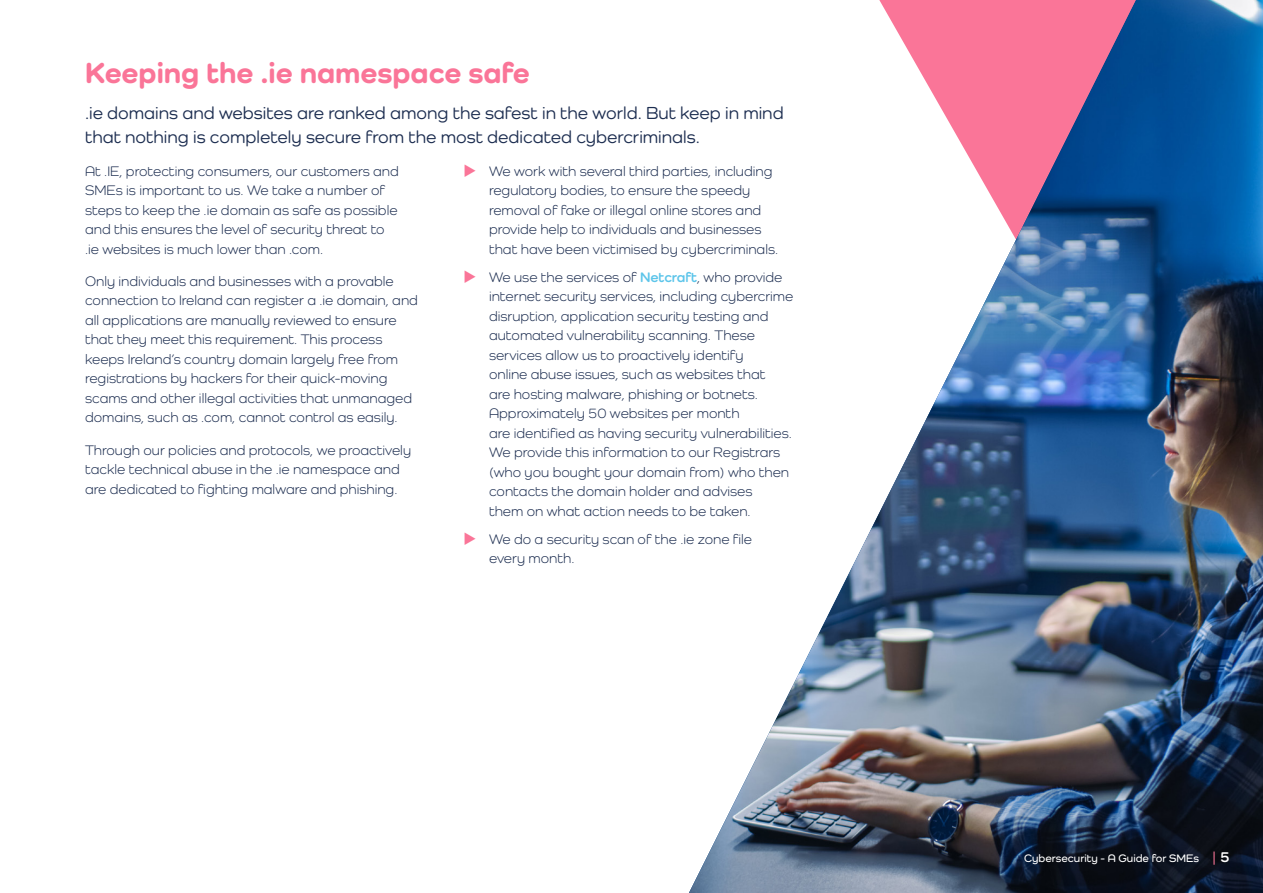
<style>
.page{position:relative;width:1263px;height:893px;background:#fff}
.page>*{position:absolute;margin:0;border:0;box-sizing:border-box;transform-origin:0 0}
.t1{font:800 30px "Como";color:#fa7598}
.t2{font:500 18px/24px "Como";color:#1c2d50}
.t3{font:14.25px/19.5px "Como";color:#1c2d50}
.t4{font:600 11.25px "Como";color:#fff}
.s1{color:#fa7598}
.s2{font-weight:700;color:#5dc5ea}
.s3{font-size:15px;color:#fa7598}
.s4{font-weight:700;font-size:15px}
</style>
<div class="page">
<img style="left:689px;top:0;width:574px;height:893px">
<h1 class="t1" style="left:85px;top:54px;width:446px">Keeping the .ie namespace safe</h1>
<p class="t2" style="left:85px;top:101px;width:700px">.ie domains and websites are ranked among the safest in the world. But keep in mind that nothing is completely secure from the most dedicated cybercriminals.</p>
<p class="t3" style="left:85px;top:161px;width:315px">At .IE, protecting consumers, our customers and SMEs is important to us. We take a number of steps to keep the .ie domain as safe as possible and this ensures the level of security threat to .ie websites is much lower than .com.</p>
<p class="t3" style="left:85px;top:271px;width:334px">Only individuals and businesses with a provable connection to Ireland can register a .ie domain, and all applications are manually reviewed to ensure that they meet this requirement. This process keeps Ireland’s country domain largely free from registrations by hackers for their quick-moving scams and other illegal activities that unmanaged domains, such as .com, cannot control as easily.</p>
<p class="t3" style="left:85px;top:440px;width:328px">Through our policies and protocols, we proactively tackle technical abuse in the .ie namespace and are dedicated to fighting malware and phishing.</p>
<p class="t3" style="left:489px;top:161px;width:291px;text-indent:-26px"><span class="s1">◆</span> We work with several third parties, including regulatory bodies, to ensure the speedy removal of fake or illegal online stores and provide help to individuals and businesses that have been victimised by cybercriminals.</p>
<p class="t3" style="left:489px;top:267px;width:306px;text-indent:-26px"><span class="s1">◆</span> We use the services of <span class="s2">Netcraft</span>, who provide internet security services, including cybercrime disruption, application security testing and automated vulnerability scanning. These services allow us to proactively identify<br>online abuse issues, such as websites that<br>are hosting malware, phishing or botnets.<br>Approximately 50 websites per month<br>are identified as having security vulnerabilities.<br>We provide this information to our Registrars (who you bought your domain from) who then contacts the domain holder and advises<br>them on what action needs to be taken.</p>
<p class="t3" style="left:489px;top:529px;width:264px;text-indent:-26px"><span class="s1">◆</span> We do a security scan of the .ie zone file every month.</p>
<p class="t4" style="left:1024px;top:851px;width:207px">Cybersecurity - A Guide for SMEs <span class="s3">|</span> <span class="s4">5</span></p>
</div>
